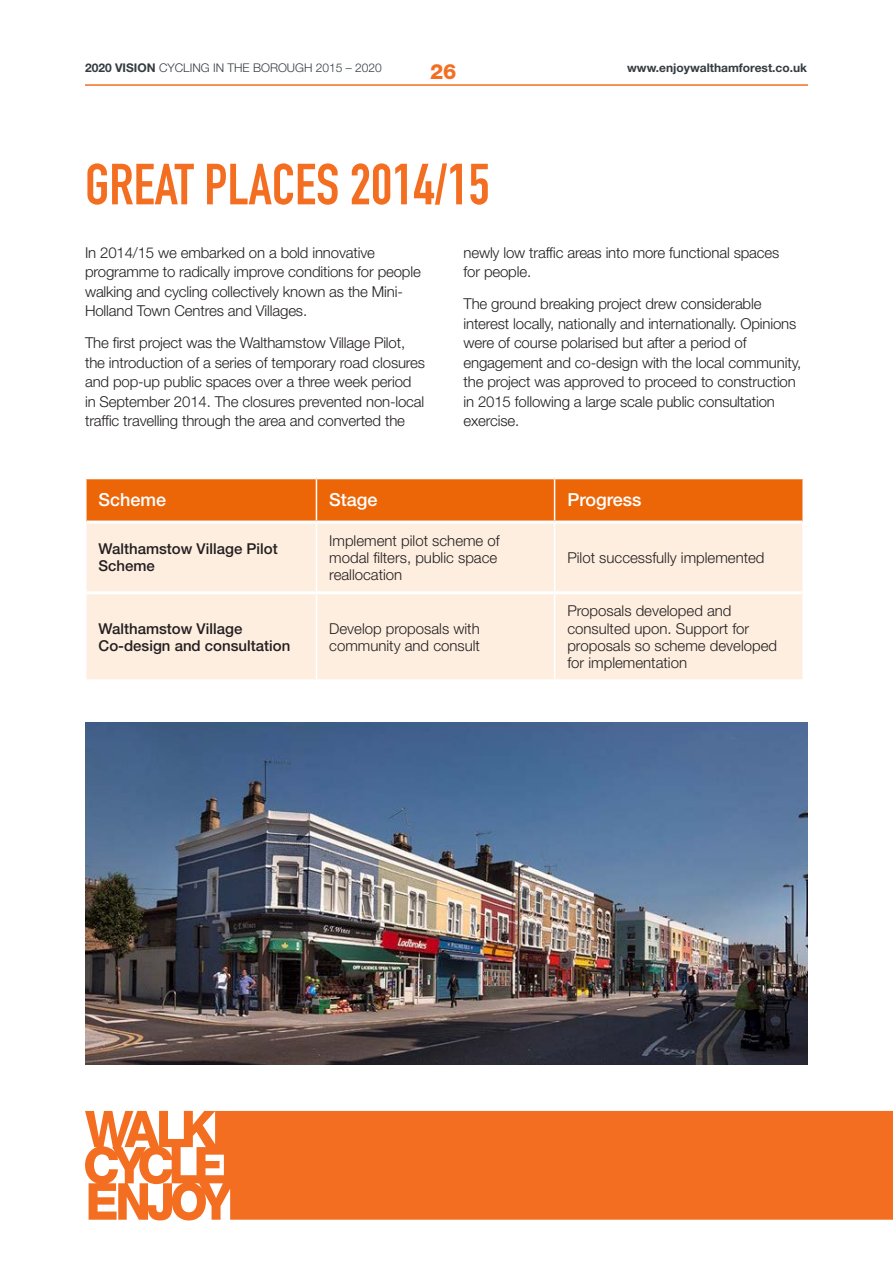
<style>
.page{position:relative;width:893px;height:1263px;background:#fff}
.page>*{position:absolute;margin:0;border:0;box-sizing:border-box;transform-origin:0 0}
.Main_title{font:57px "DIN Engschrift";color:#f36e21}
.t1{font:800 21px "Helvetica Neue LT Std";color:#f36e21}
.t2{font:500 18px "Helvetica Neue LT Std";color:#fff}
.body_copy{font:300 15px/19.5px "Helvetica Neue LT Std";letter-spacing:-.01em;color:#231f20}
.t3{font:500 15px/17.2px "Helvetica Neue LT Std";color:#231f20}
.t4{font:300 12px "Helvetica Neue LT Std";color:#343c41}
.t5{font:700 12px "Helvetica Neue LT Std";color:#343c41}
.s1{font-weight:700}
</style>
<div class="page">
<svg style="left:85px;top:1111px;width:808px;height:109px;fill:#f36e21"></svg>
<hr style="left:85px;top:84px;width:723px;height:2px;background:#f36e21">
<div style="left:87px;top:479px;width:715px;height:41px;background:#ec6608"></div>
<div style="left:87px;top:523px;width:715px;height:156px;background:#feeee0"></div>
<hr style="left:316px;top:479px;width:1px;height:41px;background:#fff">
<hr style="left:554px;top:479px;width:1px;height:41px;background:#fff">
<hr style="left:316px;top:523px;width:1px;height:68px;background:#fff">
<hr style="left:554px;top:523px;width:1px;height:68px;background:#fff">
<hr style="left:316px;top:594px;width:1px;height:85px;background:#fff">
<hr style="left:554px;top:594px;width:1px;height:85px;background:#fff">
<hr style="left:87px;top:591px;width:229px;height:3px;background:#fff">
<hr style="left:316px;top:591px;width:239px;height:3px;background:#fff">
<hr style="left:555px;top:591px;width:247px;height:3px;background:#fff">
<img style="left:85px;top:722px;width:723px;height:342px">
<p class="t4" style="left:85px;top:61px;width:298px"><span class="s1">2020 VISION</span> CYCLING IN THE BOROUGH 2015 – 2020</p>
<h2 class="t1" style="left:430px;top:59px;width:28px">26</h2>
<p class="t5" style="left:627px;top:61px;width:181px">www.enjoywalthamforest.co.uk</p>
<p class="Main_title" style="left:85px;top:151px;width:406px">GREAT PLACES 2014/15</p>
<p class="body_copy" style="left:85px;top:242px;width:337px">In 2014/15 we embarked on a bold innovative programme to radically improve conditions for people walking and cycling collectively known as the Mini-Holland Town Centres and Villages.</p>
<p class="body_copy" style="left:85px;top:333px;width:342px">The first project was the Walthamstow Village Pilot, the introduction of a series of temporary road closures and pop-up public spaces over a three week period in September 2014. The closures prevented non-local traffic travelling through the area and converted the</p>
<p class="body_copy" style="left:463px;top:242px;width:317px">newly low traffic areas into more functional spaces for people.</p>
<p class="body_copy" style="left:463px;top:294px;width:339px">The ground breaking project drew considerable interest locally, nationally and internationally. Opinions were of course polarised but after a period of engagement and co-design with the local community, the project was approved to proceed to construction in 2015 following a large scale public consultation exercise.</p>
<p class="t2" style="left:99px;top:489px;width:69px">Scheme</p>
<p class="t2" style="left:329px;top:489px;width:50px">Stage</p>
<p class="t2" style="left:567px;top:489px;width:76px">Progress</p>
<p class="t3" style="left:99px;top:540px;width:181px">Walthamstow Village Pilot<br>Scheme</p>
<p class="body_copy" style="left:329px;top:531px;width:172px;line-height:17.2px">Implement pilot scheme of modal filters, public space reallocation</p>
<p class="body_copy" style="left:567px;top:547px;width:199px">Pilot successfully implemented</p>
<p class="t3" style="left:99px;top:619px;width:145px">Walthamstow Village</p>
<p class="t3" style="left:99px;top:637px;width:193px">Co-design and consultation</p>
<p class="body_copy" style="left:329px;top:619px;width:152px;line-height:17.2px">Develop proposals with community and consult</p>
<p class="body_copy" style="left:567px;top:602px;width:211px;line-height:17.2px">Proposals developed and consulted upon. Support for proposals so scheme developed for implementation</p>
</div>
